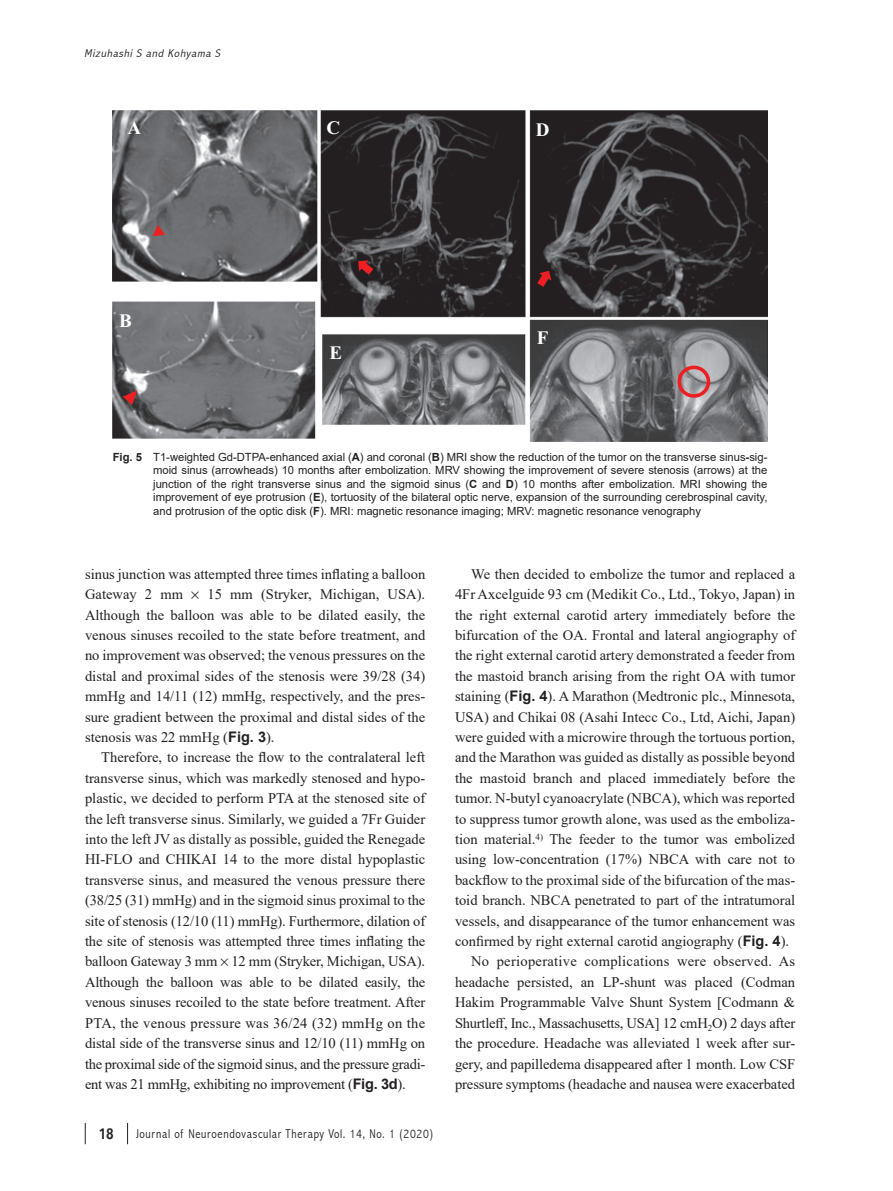
<style>
.page{position:relative;width:893px;height:1191px;background:#fff}
.page>*{position:absolute;margin:0;border:0;box-sizing:border-box;transform-origin:0 0}
.t1{font:700 19.05px "Times New Roman";color:#fff}
.t2{font:600 15px "Avenir Next Condensed";color:#231f20}
.TX{font:14.55px/20.4px "Times New Roman";color:#231f20;text-align:justify}
.t3{font:300 condensed 12.75px "Abadi";letter-spacing:.05em;color:#231f20}
.FCAP{font:11.25px/13.5px "Arial";color:#231f20;text-align:justify}
.t4{font:italic 300 condensed 11.25px "Abadi";color:#231f20;scale:1.14 1}
.s1{font-weight:700}
.s2{font-family:"Arial";font-weight:700}
</style>
<div class="page">
<svg style="left:127px;top:1123px;width:1px;height:21px"></svg>
<svg style="left:85px;top:1123px;width:1px;height:21px"></svg>
<img style="left:113px;top:111px;width:654px;height:331px">
<svg style="left:537px;top:271px;width:14px;height:16px"></svg>
<svg style="left:123px;top:390px;width:14px;height:15px"></svg>
<svg style="left:153px;top:225px;width:12px;height:11px"></svg>
<svg style="left:358px;top:260px;width:15px;height:15px"></svg>
<div style="left:677px;top:365px;width:33px;height:33px;border:4px solid #ee1f23;border-radius:50%"></div>
<p class="t4" style="left:84px;top:47px;width:123px">Mizuhashi S and Kohyama S</p>
<p class="t1" style="left:127px;top:117px;width:15px">A</p>
<p class="t1" style="left:119px;top:309px;width:14px">B</p>
<p class="t1" style="left:327px;top:116px;width:15px">C</p>
<p class="t1" style="left:536px;top:118px;width:15px">D</p>
<p class="t1" style="left:329px;top:341px;width:14px">E</p>
<p class="t1" style="left:537px;top:326px;width:13px">F</p>
<p class="FCAP" style="left:153px;top:450px;width:616px;text-indent:-40px"><span class="s1">Fig. 5</span> T1-weighted Gd-DTPA-enhanced axial (<span class="s1">A</span>) and coronal (<span class="s1">B</span>) MRI show the reduction of the tumor on the transverse sinus<span class="s1">-</span>sig&shy;moid sinus (arrowheads) 10 months after embolization. MRV showing the improvement of severe stenosis (arrows) at the junction of the right transverse sinus and the sigmoid sinus (<span class="s1">C</span> and <span class="s1">D</span>) 10 months after embolization. MRI showing the improvement of eye protrusion (<span class="s1">E</span>), tortuosity of the bilateral optic nerve, expansion of the surrounding cerebrospinal cavity, and protrusion of the optic disk (<span class="s1">F</span>). MRI: magnetic resonance imaging; MRV: magnetic resonance venography</p>
<p class="TX" style="left:85px;top:563px;width:342px">sinus junction was attempted three times inflating a balloon<br>Gateway 2 mm</p>
<p class="TX" style="left:85px;top:583px;width:342px;text-indent:122px">15 mm (Stryker, Michigan, USA).<br>Although the balloon was able to be dilated easily, the venous sinuses recoiled to the state before treatment, and no improvement was observed; the venous pressures on the distal and proximal sides of the stenosis were 39/28 (34) mmHg and 14/11 (12) mmHg, respectively, and the pres&shy;sure gradient between the proximal and distal sides of the stenosis was 22 mmHg (<span class="s2">Fig. 3</span>).</p>
<p class="TX" style="left:85px;top:747px;width:342px;text-indent:16px">Therefore, to increase the flow to the contralateral left transverse sinus, which was markedly stenosed and hypo&shy;plastic, we decided to perform PTA at the stenosed site of the left transverse sinus. Similarly, we guided a 7Fr Guider into the left JV as distally as possible, guided the Renegade HI-FLO and CHIKAI 14 to the more distal hypoplastic transverse sinus, and measured the venous pressure there (38/25 (31) mmHg) and in the sigmoid sinus proximal to the site of stenosis (12/10 (11) mmHg). Furthermore, dilation of the site of stenosis was attempted three times inflating the balloon Gateway 3 mm 12 mm (Stryker, Michigan, USA).<br>Although the balloon was able to be dilated easily, the venous sinuses recoiled to the state before treatment. After PTA, the venous pressure was 36/24 (32) mmHg on the distal side of the transverse sinus and 12/10 (11) mmHg on the proximal side of the sigmoid sinus, and the pressure gradi&shy;ent was 21 mmHg, exhibiting no improvement (<span class="s2">Fig. 3d</span>).</p>
<p class="t2" style="left:99px;top:1120px;width:16px">18</p>
<p class="t3" style="left:136px;top:1126px;width:299px">Journal of Neuroendovascular Therapy Vol. 14, No. 1 (2020)</p>
<p class="TX" style="left:455px;top:563px;width:342px;text-indent:16px">We then decided to embolize the tumor and replaced a 4Fr Axcelguide 93 cm (Medikit Co., Ltd., Tokyo, Japan) in the right external carotid artery immediately before the bifurcation of the OA. Frontal and lateral angiography of the right external carotid artery demonstrated a feeder from the mastoid branch arising from the right OA with tumor staining (<span class="s2">Fig. 4</span>). A Marathon (Medtronic plc., Minnesota, USA) and Chikai 08 (Asahi Intecc Co., Ltd, Aichi, Japan) were guided with a microwire through the tortuous portion, and the Marathon was guided as distally as possible beyond the mastoid branch and placed immediately before the tumor. N-butyl cyanoacrylate (NBCA), which was reported to suppress tumor growth alone, was used as the emboliza&shy;tion material.<sup>4)</sup> The feeder to the tumor was embolized using low-concentration (17%) NBCA with care not to backflow to the proximal side of the bifurcation of the mas&shy;toid branch. NBCA penetrated to part of the intratumoral vessels, and disappearance of the tumor enhancement was confirmed by right external carotid angiography (<span class="s2">Fig. 4</span>).</p>
<p class="TX" style="left:455px;top:951px;width:342px;text-indent:16px">No perioperative complications were observed. As headache persisted, an LP-shunt was placed (Codman Hakim Programmable Valve Shunt System [Codmann &amp; Shurtleff, Inc., Massachusetts, USA] 12 cmH<sub>2</sub>O) 2 days after the procedure. Headache was alleviated 1 week after sur&shy;gery, and papilledema disappeared after 1 month. Low CSF pressure symptoms (headache and nausea were exacerbated</p>
</div>
